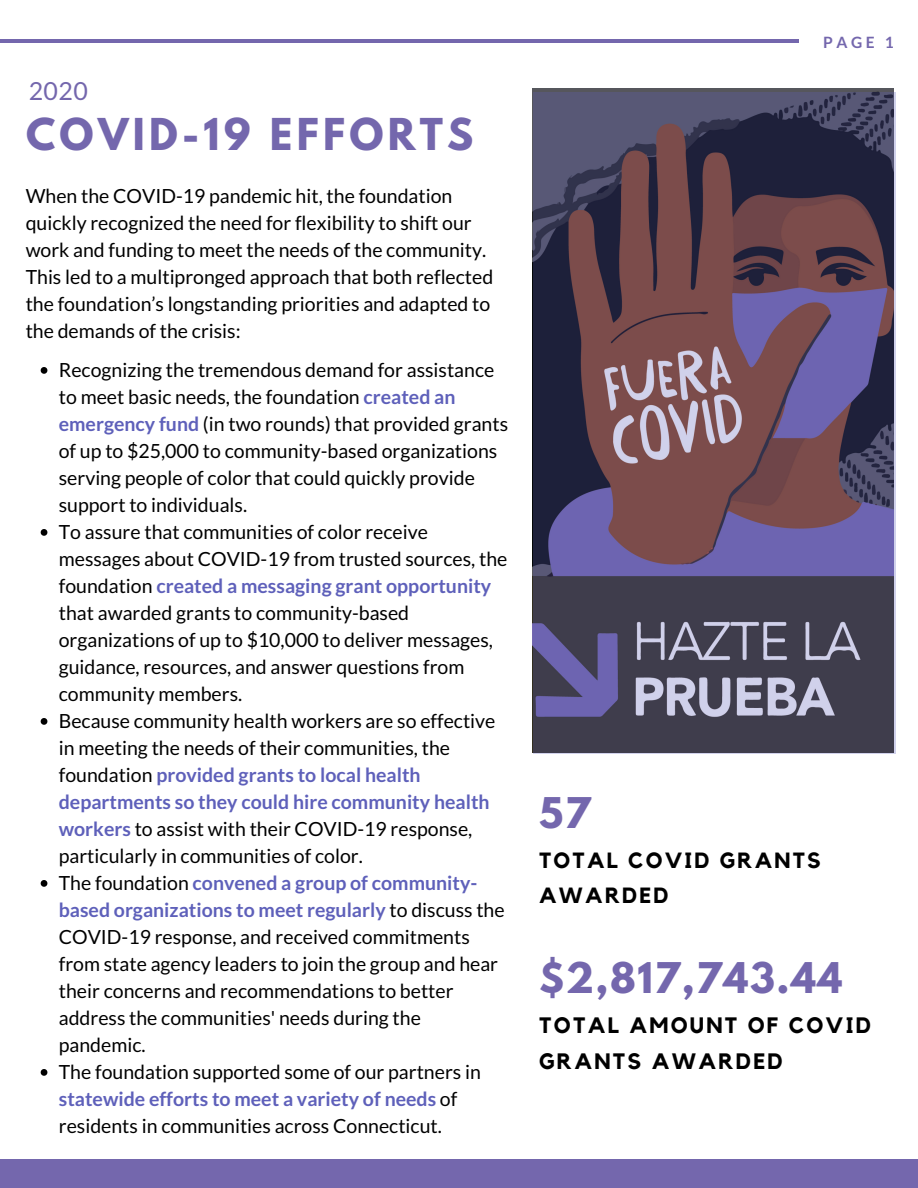
<style>
.page{position:relative;width:918px;height:1188px;background:#fff}
.page>*{position:absolute;margin:0;border:0;box-sizing:border-box;transform-origin:0 0}
.t1{font:700 38.85px "League Spartan";letter-spacing:.11em;color:#7467ad}
.t2{font:700 37.5px "League Spartan";letter-spacing:.04em;color:#7467ad}
.t3{font:24.9px "Lato";color:#7467ad}
.t4{font:700 22.2px/35.8px "Kollektif";letter-spacing:.1em;color:#000}
.t5{font:700 21.9px/35.4px "Kollektif";letter-spacing:.1em;color:#000}
.t6{font:19.5px/27px "Lato";color:#000}
.t7{font:700 15.6px "Lato";color:#7467ad}
.s1{font-weight:700;color:#5e60ba}
</style>
<div class="page">
<svg style="left:41px;top:367px;width:6px;height:7px"></svg>
<svg style="left:41px;top:529px;width:6px;height:7px"></svg>
<svg style="left:41px;top:718px;width:6px;height:7px"></svg>
<svg style="left:41px;top:880px;width:6px;height:7px"></svg>
<svg style="left:41px;top:1069px;width:6px;height:7px"></svg>
<hr style="left:0;top:40px;width:798px;height:3px;background:#7467ad">
<div style="left:0;top:1159px;width:918px;height:29px;background:#7467ad"></div>
<svg style="left:533px;top:92px;width:362px;height:662px;background:#5c4b62"></svg>
<p class="t3" style="left:29px;top:76px;width:61px">2020</p>
<h1 class="t1" style="left:26px;top:115px;width:449px">COVID-19 EFFORTS</h1>
<p class="t6" style="left:26px;top:182px;width:469px">When the COVID-19 pandemic hit, the foundation quickly recognized the need for flexibility to shift our work and funding to meet the needs of the community.<br>This led to a multipronged approach that both reflected the foundation’s longstanding priorities and adapted to the demands of the crisis:</p>
<p class="t6" style="left:59px;top:356px;width:451px">Recognizing the tremendous demand for assistance to meet basic needs, the foundation <span class="s1">created an emergency fund</span> (in two rounds) that provided grants of up to $25,000 to community-based organizations serving people of color that could quickly provide support to individuals.<br>To assure that communities of color receive messages about COVID-19 from trusted sources, the foundation <span class="s1">created a messaging grant opportunity </span>that awarded grants to community-based organizations of up to $10,000 to deliver messages, guidance, resources, and answer questions from community members.<br>Because community health workers are so effective in meeting the needs of their communities, the foundation <span class="s1">provided grants to local health departments so they could hire community health workers</span> to assist with their COVID-19 response, particularly in communities of color.<br>The foundation <span class="s1">convened a group of community&shy;based organizations to meet regularly</span> to discuss the COVID-19 response, and received commitments from state agency leaders to join the group and hear their concerns and recommendations to better address the communities' needs during the pandemic.<br>The foundation supported some of our partners in <span class="s1">statewide efforts to meet a variety of needs</span> of residents in communities across Connecticut.</p>
<p class="t7" style="left:823px;top:32px;width:72px">PAGE 1</p>
<h2 class="t2" style="left:539px;top:795px;width:53px">57</h2>
<p class="t5" style="left:539px;top:844px;width:283px">TOTAL COVID GRANTS<br>AWARDED</p>
<h2 class="t2" style="left:539px;top:959px;width:305px">$2,817,743.44</h2>
<p class="t4" style="left:539px;top:1008px;width:333px">TOTAL AMOUNT OF COVID<br>GRANTS AWARDED</p>
</div>
